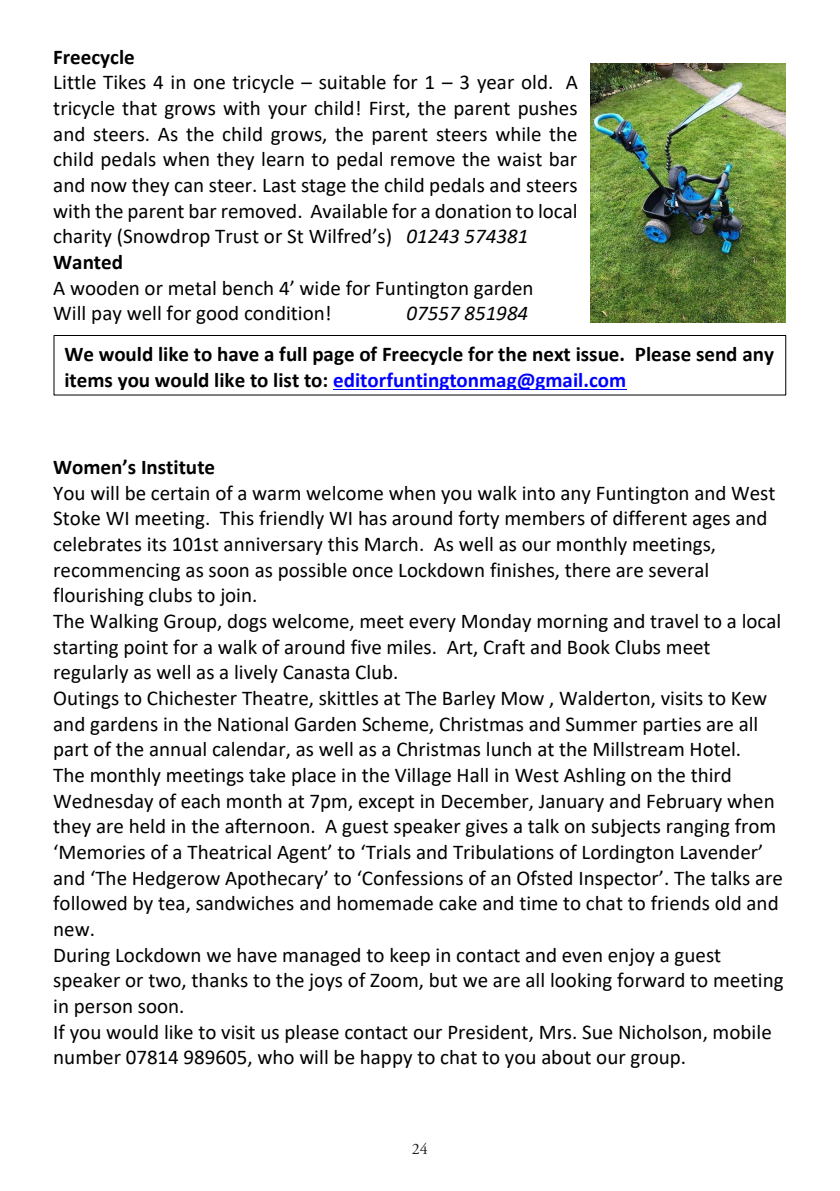
<style>
.page{position:relative;width:840px;height:1191px;background:#fff}
.page>*{position:absolute;margin:0;border:0;box-sizing:border-box;transform-origin:0 0}
.t1{font:21px/25.6px "Calibri";color:#000}
.t2{font:700 21px/25.6px "Calibri";color:#000}
.t3{font:italic 21px "Calibri";letter-spacing:-.005em;color:#000}
.t4{font:16px "Adobe Garamond Pro";color:#231f20}
.s1{font-weight:700}
.s2{font-style:italic}
.s3{color:#00f}
</style>
<div class="page">
<img style="left:590px;top:63px;width:195px;height:260px">
<div style="left:54px;top:335px;width:731px;height:60px;border:1px solid #000"></div>
<hr style="left:333px;top:389px;width:293px;height:1px;background:#00f">
<p class="t1" style="left:53px;top:44px;width:526px"><span class="s1">Freecycle<br></span>Little Tikes 4 in one tricycle – suitable for 1 – 3 year old. A tricycle that grows with your child! First, the parent pushes and steers. As the child grows, the parent steers while the child pedals when they learn to pedal remove the waist bar and now they can steer. Last stage the child pedals and steers with the parent bar removed. Available for a donation to local charity (Snowdrop Trust or St Wilfred’s) <span class="s2">01243 574381<br></span><span class="s1">Wanted<br></span>A wooden or metal bench 4’ wide for Funtington garden<br>Will pay well for good condition!</p>
<p class="t3" style="left:406px;top:299px;width:123px">07557 851984</p>
<p class="t2" style="left:64px;top:341px;width:710px">We would like to have a full page of Freecycle for the next issue. Please send any items you would like to list to: <span class="s3">editorfuntingtonmag@gmail.com</span></p>
<p class="t1" style="left:53px;top:454px;width:731px"><span class="s1">Women’s Institute<br></span>You will be certain of a warm welcome when you walk into any Funtington and West Stoke WI meeting. This friendly WI has around forty members of different ages and celebrates its 101st anniversary this March. As well as our monthly meetings, recommencing as soon as possible once Lockdown finishes, there are several flourishing clubs to join.<br>The Walking Group, dogs welcome, meet every Monday morning and travel to a local starting point for a walk of around five miles. Art, Craft and Book Clubs meet regularly as well as a lively Canasta Club.<br>Outings to Chichester Theatre, skittles at The Barley Mow , Walderton, visits to Kew and gardens in the National Garden Scheme, Christmas and Summer parties are all part of the annual calendar, as well as a Christmas lunch at the Millstream Hotel.<br>The monthly meetings take place in the Village Hall in West Ashling on the third Wednesday of each month at 7pm, except in December, January and February when they are held in the afternoon. A guest speaker gives a talk on subjects ranging from ‘Memories of a Theatrical Agent’ to ‘Trials and Tribulations of Lordington Lavender’ and ‘The Hedgerow Apothecary’ to ‘Confessions of an Ofsted Inspector’. The talks are followed by tea, sandwiches and homemade cake and time to chat to friends old and new.<br>During Lockdown we have managed to keep in contact and even enjoy a guest speaker or two, thanks to the joys of Zoom, but we are all looking forward to meeting in person soon.<br>If you would like to visit us please contact our President, Mrs. Sue Nicholson, mobile number 07814 989605, who will be happy to chat to you about our group.</p>
<p class="t4" style="left:412px;top:1139px;width:17px">24</p>
</div>
